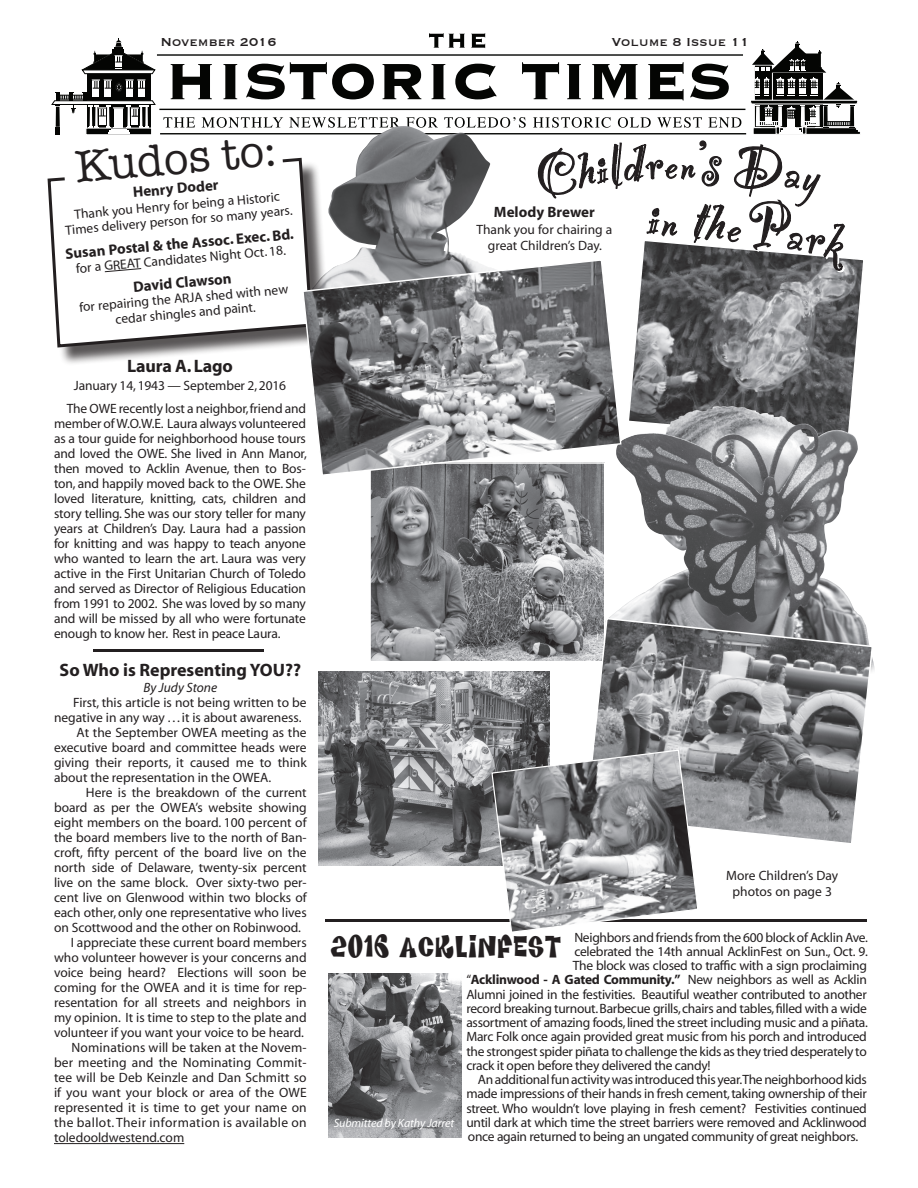
<style>
.page{position:relative;width:918px;height:1188px;background:#fff}
.page>*{position:absolute;margin:0;border:0;box-sizing:border-box;transform-origin:0 0}
.t1{font:45px "American Typewriter";color:#231f20}
.t2{font:30px "Funkhouse";color:#231f20}
.t3{font:700 18px "Myriad";color:#231f20}
.t4{font:700 15px "Myriad";color:#231f20}
.t5{font:15px "Copperplate";color:#231f20}
.t6{font:13.5px/15px "Myriad";letter-spacing:-.005em;color:#231f20;text-align:center}
.t7{font:700 13.5px "Myriad";letter-spacing:-.02em;color:#231f20}
.t8{font:13.5px "Myriad";letter-spacing:.03em;color:#231f20}
.t9{font:italic 13.5px "Myriad";color:#231f20}
.t10{font:italic 12px "Myriad";letter-spacing:-.01em;color:#fff}
.s1{font-weight:400}
</style>
<div class="page">
<hr style="left:325px;top:919px;width:542px;height:3px;background:#231f20">
<div style="left:86px;top:128px;width:66px;height:7px;background:#cecece"></div>
<svg style="left:51px;top:38px;width:105px;height:96px"></svg>
<hr style="left:160px;top:133px;width:586px;height:1px;background:#040503">
<hr style="left:159px;top:109px;width:586px;height:1px;background:#040503">
<hr style="left:157px;top:54px;width:586px;height:2px;background:#040503">
<img style="left:319px;top:672px;width:231px;height:194px">
<img style="left:328px;top:974px;width:133px;height:163px">
<svg style="left:163px;top:33px;width:698px;height:373px"></svg>
<img style="left:312px;top:126px;width:202px;height:132px">
<div style="left:51px;top:161px;width:280px;height:205px;background:#231f20;opacity:.75"></div>
<svg style="left:47px;top:156px;width:267px;height:193px"></svg>
<svg style="left:104px;top:268px;width:38px;height:4px"></svg>
<img style="left:610px;top:406px;width:265px;height:264px">
<img style="left:372px;top:477px;width:230px;height:182px">
<div style="left:369px;top:462px;width:236px;height:200px;border:2px solid #fff"></div>
<svg style="left:301px;top:258px;width:321px;height:219px;background:#909193"></svg>
<hr style="left:54px;top:1143px;width:130px;height:1px;background:#231f20">
<hr style="left:94px;top:650px;width:170px;height:2px;background:#231f20">
<svg style="left:585px;top:617px;width:289px;height:226px;background:#8d8e90"></svg>
<svg style="left:491px;top:749px;width:208px;height:183px"></svg>
<p class="t5" style="left:160px;top:32px;width:118px">November 2016</p>
<p class="t5" style="left:612px;top:32px;width:139px">Volume 8 Issue 11</p>
<h1 class="t1" style="left:72px;top:133px;width:203px;rotate:-5deg">Kudos to:</h1>
<p class="t4" style="left:132px;top:184px;width:87px;rotate:-5deg">Henry Doder</p>
<p class="t6" style="left:64px;top:208px;width:229px;rotate:-5deg">Thank you Henry for being a Historic<br>Times delivery person for so many years.</p>
<p class="t4" style="left:65px;top:246px;width:231px;rotate:-5deg">Susan Postal &amp; the Assoc. Exec. Bd.</p>
<p class="t6" style="left:75px;top:262px;width:212px;rotate:-5deg">for a GREAT Candidates Night Oct. 18.</p>
<p class="t4" style="left:133px;top:279px;width:100px;rotate:-5deg">David Clawson</p>
<p class="t6" style="left:79px;top:300px;width:211px;rotate:-5deg">for repairing the ARJA shed with new cedar shingles and paint.</p>
<h3 class="t3" style="left:127px;top:357px;width:107px">Laura A. Lago</h3>
<p class="t6" style="left:67px;top:375px;width:241px;line-height:22.5px;text-align:left;text-indent:7px">January 14, 1943 — September 2, 2016<br>The OWE recently lost a neighbor, friend and</p>
<p class="t6" style="left:54px;top:416px;width:254px;text-align:justify">member of W.O.W.E. Laura always volunteered as a tour guide for neighborhood house tours and loved the OWE. She lived in Ann Manor, then moved to Acklin Avenue, then to Bos&shy;ton, and happily moved back to the OWE. She loved literature, knitting, cats, children and story telling. She was our story teller for many years at Children’s Day. Laura had a passion for knitting and was happy to teach anyone who wanted to learn the art. Laura was very active in the First Unitarian Church of Toledo and served as Director of Religious Education from 1991 to 2002. She was loved by so many and will be missed by all who were fortunate enough to know her. Rest in peace Laura.</p>
<h3 class="t3" style="left:60px;top:660px;width:243px">So Who is Representing YOU??</h3>
<p class="t9" style="left:143px;top:681px;width:75px">By Judy Stone</p>
<p class="t6" style="left:73px;top:696px;width:235px">First, this article is not being written to be</p>
<p class="t6" style="left:54px;top:711px;width:249px">negative in any way . . . it is about awareness.</p>
<p class="t6" style="left:77px;top:726px;width:232px">At the September OWEA meeting as the</p>
<p class="t6" style="left:54px;top:741px;width:254px">executive board and committee heads were</p>
<p class="t6" style="left:54px;top:756px;width:254px">giving their reports, it caused me to think</p>
<p class="t6" style="left:54px;top:771px;width:219px">about the representation in the OWEA.</p>
<p class="t6" style="left:86px;top:786px;width:222px">Here is the breakdown of the current</p>
<p class="t6" style="left:54px;top:801px;width:254px">board as per the OWEA’s website showing</p>
<p class="t6" style="left:54px;top:816px;width:254px">eight members on the board. 100 percent of</p>
<p class="t6" style="left:54px;top:831px;width:254px">the board members live to the north of Ban-</p>
<p class="t6" style="left:54px;top:846px;width:254px">croft, fifty percent of the board live on the</p>
<p class="t6" style="left:54px;top:861px;width:254px">north side of Delaware, twenty-six percent</p>
<p class="t6" style="left:54px;top:876px;width:254px">live on the same block. Over sixty-two per-</p>
<p class="t6" style="left:54px;top:891px;width:254px">cent live on Glenwood within two blocks of</p>
<p class="t6" style="left:54px;top:906px;width:254px">each other, only one representative who lives</p>
<p class="t6" style="left:54px;top:921px;width:249px">on Scottwood and the other on Robinwood.</p>
<p class="t6" style="left:71px;top:936px;width:237px">I appreciate these current board members</p>
<p class="t6" style="left:54px;top:951px;width:254px">who volunteer however is your concerns and</p>
<p class="t6" style="left:54px;top:966px;width:254px">voice being heard? Elections will soon be</p>
<p class="t6" style="left:54px;top:981px;width:254px">coming for the OWEA and it is time for rep-</p>
<p class="t6" style="left:54px;top:996px;width:254px">resentation for all streets and neighbors in</p>
<p class="t6" style="left:54px;top:1011px;width:254px">my opinion. It is time to step to the plate and</p>
<p class="t6" style="left:54px;top:1026px;width:252px">volunteer if you want your voice to be heard.</p>
<p class="t6" style="left:72px;top:1041px;width:237px">Nominations will be taken at the Novem-</p>
<p class="t6" style="left:54px;top:1056px;width:254px">ber meeting and the Nominating Commit-</p>
<p class="t6" style="left:54px;top:1071px;width:254px">tee will be Deb Keinzle and Dan Schmitt so</p>
<p class="t6" style="left:54px;top:1086px;width:254px">if you want your block or area of the OWE</p>
<p class="t6" style="left:54px;top:1101px;width:254px">represented it is time to get your name on</p>
<p class="t8" style="left:54px;top:1116px;width:254px">the ballot. Their information is available on</p>
<p class="t6" style="left:54px;top:1131px;width:132px">toledooldwestend.com</p>
<p class="t4" style="left:494px;top:204px;width:102px">Melody Brewer</p>
<p class="t6" style="left:476px;top:221px;width:138px;line-height:16.5px">Thank you for chairing a great Children’s Day.</p>
<p class="t6" style="left:726px;top:868px;width:113px;line-height:16.5px">More Children’s Day photos on page 3</p>
<p class="t6" style="left:574px;top:930px;width:295px">Neighbors and friends from the 600 block of Acklin Ave.</p>
<p class="t6" style="left:574px;top:944px;width:295px">celebrated the 14th annual AcklinFest on Sun., Oct. 9.</p>
<p class="t6" style="left:573px;top:959px;width:296px">The block was closed to traffic with a sign proclaiming</p>
<p class="t7" style="left:466px;top:973px;width:402px"><span class="s1">“</span>Acklinwood - A Gated Community.” <span class="s1">New neighbors as well as Acklin</span></p>
<p class="t6" style="left:466px;top:987px;width:402px">Alumni joined in the festivities. Beautiful weather contributed to another</p>
<p class="t6" style="left:466px;top:1001px;width:402px">record breaking turnout. Barbecue grills, chairs and tables, filled with a wide</p>
<p class="t6" style="left:466px;top:1016px;width:403px">assortment of amazing foods, lined the street including music and a piñata.</p>
<p class="t6" style="left:466px;top:1030px;width:402px">Marc Folk once again provided great music from his porch and introduced</p>
<p class="t6" style="left:466px;top:1044px;width:402px">the strongest spider piñata to challenge the kids as they tried desperately to</p>
<p class="t6" style="left:466px;top:1059px;width:246px">crack it open before they delivered the candy!</p>
<p class="t6" style="left:478px;top:1073px;width:391px">An additional fun activity was introduced this year.The neighborhood kids</p>
<p class="t6" style="left:466px;top:1087px;width:402px">made impressions of their hands in fresh cement, taking ownership of their</p>
<p class="t6" style="left:466px;top:1101px;width:402px">street. Who wouldn’t love playing in fresh cement? Festivities continued</p>
<p class="t6" style="left:466px;top:1116px;width:402px">until dark at which time the street barriers were removed and Acklinwood</p>
<p class="t6" style="left:468px;top:1130px;width:392px">once again returned to being an ungated community of great neighbors.</p>
<h2 class="t2" style="left:330px;top:924px;width:233px">2016 AcklinFEST</h2>
<p class="t10" style="left:334px;top:1117px;width:122px">Submitted by Kathy Jarret</p>
</div>
